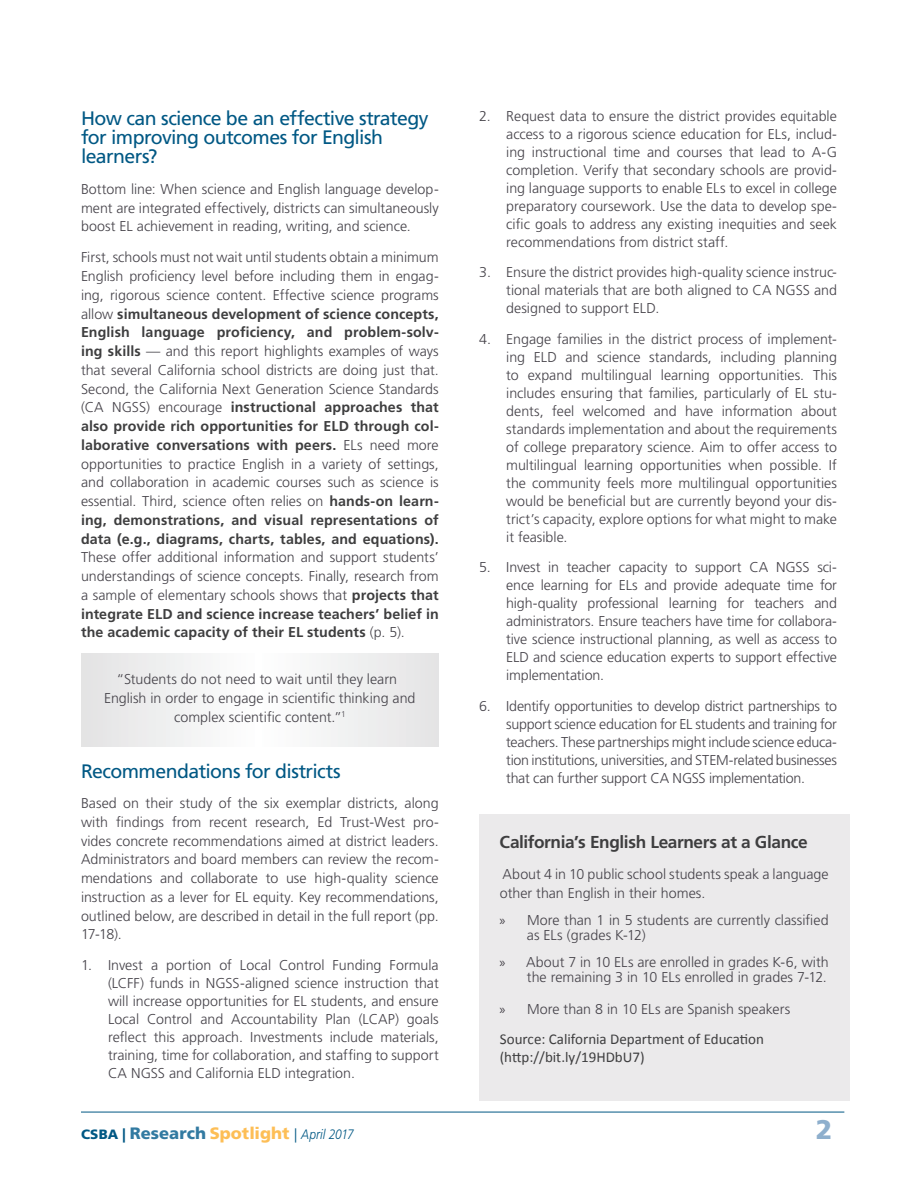
<style>
.page{position:relative;width:918px;height:1188px;background:#fff}
.page>*{position:absolute;margin:0;border:0;box-sizing:border-box;transform-origin:0 0}
.Body_with_GREP{font:900 27px "Frutiger LT Std";color:#8eafcd}
.Subhead__LVL_1{font:19.5px/19.2px "Frutiger LT Std";letter-spacing:-.03em;color:#005884}
.t1{font:700 17.25px "Frutiger LT Std";letter-spacing:-.025em;color:#3e3e3f}
.Body_with_GREP-2{font:900 16.5px "Frutiger LT Std";color:#fdbe56}
.t2{font:15px/18px "Calibri";color:#3e3e3f}
.Body_with_GREP-3{font:300 14.25px/18.8px "Frutiger LT Std";color:#454249;text-align:justify}
.s1{font-weight:700;color:#3e3e3f}
.s2{font-family:"Myriad Pro";font-weight:400}
.s3{font-size:13.5px;color:#005884}
.s4{font-size:14.25px;color:#005884}
.s5{color:#327aa1}
.s6{font-weight:300;font-size:14.25px;color:#005884}
.s7{font-weight:300;font-style:italic;font-size:13.65px;color:#005884}
</style>
<div class="page">
<hr style="left:81px;top:1112px;width:763px;height:1px;background:#005884">
<div style="left:479px;top:814px;width:371px;height:287px;background:#ebeaeb"></div>
<div style="left:81px;top:653px;width:358px;height:93px;background:linear-gradient(to right,#f0f1f1,#f1f1f2)"></div>
<p class="Subhead__LVL_1" style="left:81px;top:109px;width:349px">How can science be an effective strategy for improving outcomes for English learners?</p>
<p class="Body_with_GREP-3" style="left:81px;top:180px;width:359px">Bottom line: When science and English language develop&shy;ment are integrated effectively, districts can simultaneously boost EL achievement in reading, writing, and science.</p>
<p class="Body_with_GREP-3" style="left:81px;top:248px;width:359px">First, schools must not wait until students obtain a minimum English proficiency level before including them in engag&shy;ing, rigorous science content. Effective science programs allow <span class="s1">simultaneous development of science concepts, English language proficiency, and problem-solv&shy;ing skills</span> — and this report highlights examples of ways that several California school districts are doing just that.<br>Second, the California Next Generation Science Standards (CA NGSS) encourage <span class="s1">instructional approaches that also provide rich opportunities for ELD through col&shy;laborative conversations with peers.</span> ELs need more opportunities to practice English in a variety of settings, and collaboration in academic courses such as science is essential. Third, science often relies on <span class="s1">hands-on learn&shy;ing, demonstrations, and visual representations of data (e.g., diagrams, charts, tables, and equations).<br></span>These offer additional information and support students’ understandings of science concepts. Finally, research from a sample of elementary schools shows that <span class="s1">projects that integrate ELD and science increase teachers’ belief in the academic capacity of their EL students</span> (p. 5).</p>
<p class="Body_with_GREP-3" style="left:104px;top:670px;width:313px;text-align:center">“Students do not need to wait until they learn<br>English in order to engage in scientific thinking and complex scientific content.”<sup>1</sup></p>
<p class="Subhead__LVL_1" style="left:81px;top:761px;width:261px">Recommendations for districts</p>
<p class="Body_with_GREP-3" style="left:81px;top:794px;width:359px">Based on their study of the six exemplar districts, along with findings from recent research, Ed Trust-West pro&shy;vides concrete recommendations aimed at district leaders.<br>Administrators and board members can review the recom&shy;mendations and collaborate to use high-quality science instruction as a lever for EL equity. Key recommendations, outlined below, are described in detail in the full report (pp.<br>17-18).</p>
<p class="Body_with_GREP-3" style="left:108px;top:956px;width:332px;line-height:18px;text-indent:-27px">1. Invest a portion of Local Control Funding Formula (LCFF) funds in NGSS-aligned science instruction that will increase opportunities for EL students, and ensure Local Control and Accountability Plan (LCAP) goals reflect this approach. Investments include materials, training, time for collaboration, and staffing to support CA NGSS and California ELD integration.</p>
<p class="Body_with_GREP-3" style="left:506px;top:107px;width:332px;line-height:18px;text-indent:-27px">2. Request data to ensure the district provides equitable access to a rigorous science education for ELs, includ&shy;ing instructional time and courses that lead to A-G completion. Verify that secondary schools are provid&shy;ing language supports to enable ELs to excel in college preparatory coursework. Use the data to develop spe&shy;cific goals to address any existing inequities and seek recommendations from district staff.</p>
<p class="Body_with_GREP-3" style="left:506px;top:264px;width:332px;line-height:18px;text-indent:-27px">3. Ensure the district provides high-quality science instruc&shy;tional materials that are both aligned to CA NGSS and designed to support ELD.</p>
<p class="Body_with_GREP-3" style="left:506px;top:330px;width:332px;line-height:18px;text-indent:-27px">4. Engage families in the district process of implement&shy;ing ELD and science standards, including planning to expand multilingual learning opportunities. This includes ensuring that families, particularly of EL stu&shy;dents, feel welcomed and have information about standards implementation and about the requirements of college preparatory science. Aim to offer access to multilingual learning opportunities when possible. If the community feels more multilingual opportunities would be beneficial but are currently beyond your dis&shy;trict’s capacity, explore options for what might to make it feasible.</p>
<p class="Body_with_GREP-3" style="left:506px;top:558px;width:332px;line-height:18px;text-indent:-27px">5. Invest in teacher capacity to support CA NGSS sci&shy;ence learning for ELs and provide adequate time for high-quality professional learning for teachers and administrators. Ensure teachers have time for collabora&shy;tive science instructional planning, as well as access to ELD and science education experts to support effective implementation.</p>
<p class="Body_with_GREP-3" style="left:506px;top:697px;width:332px;line-height:18.1px;text-indent:-27px">6. Identify opportunities to develop district partnerships to support science education for EL students and training for teachers. These partnerships might include science educa&shy;tion institutions, universities, and STEM-related businesses that can further support CA NGSS implementation.</p>
<p class="t1" style="left:500px;top:832px;width:310px">California’s English Learners at a Glance</p>
<p class="Body_with_GREP-3" style="left:500px;top:865px;width:330px">About 4 in 10 public school students speak a language other than English in their homes.</p>
<p class="Body_with_GREP-3" style="left:527px;top:913px;width:303px;line-height:15px;text-indent:-27px"><span class="s2">»</span> More than 1 in 5 students are currently classified as ELs (grades K-12)</p>
<p class="Body_with_GREP-3" style="left:499px;top:955px;width:331px;line-height:15px;text-align:right"><span class="s2">»</span> About 7 in 10 ELs are enrolled in grades K-6, with the remaining 3 in 10 ELs enrolled in grades 7-12.</p>
<p class="Body_with_GREP-3" style="left:499px;top:999px;width:292px"><span class="s2">»</span> More than 8 in 10 ELs are Spanish speakers</p>
<p class="t2" style="left:500px;top:1030px;width:266px">Source: California Department of Education (http://bit.ly/19HDbU7)</p>
<p class="Body_with_GREP-2" style="left:81px;top:1124px;width:274px"><span class="s3">CSBA</span> <span class="s4">|</span> <span class="s5">Research</span> Spotlight <span class="s6">|</span> <span class="s7">April 2017</span></p>
<p class="Body_with_GREP" style="left:816px;top:1113px;width:18px">2</p>
</div>
